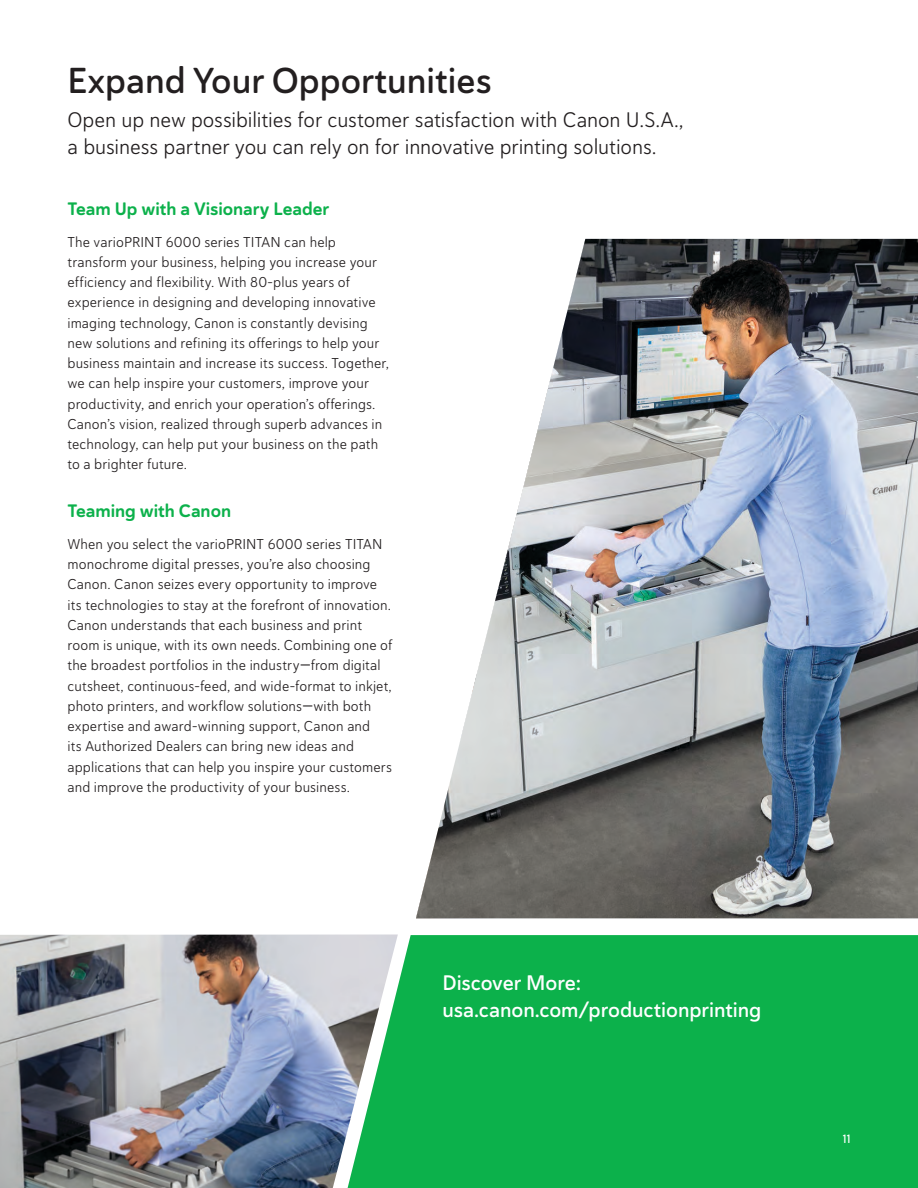
<style>
.page{position:relative;width:918px;height:1188px;background:#fff}
.page>*{position:absolute;margin:0;border:0;box-sizing:border-box;transform-origin:0 0}
.Page_Header{font:36px "Haboro Soft Nor Dem";color:#231f20}
.INTRO{font:21px/27px "Haboro Soft Nor Boo";letter-spacing:-.005em;color:#231f20}
.INTRO-2{font:21px/27px "Haboro Soft Nor Dem";letter-spacing:-.005em;color:#fff}
.Headline_New_Orange_Text{font:18px "Haboro Soft Nor Bol";color:#0cb14b}
.BODY_COPY{font:14.25px/20.2px "Haboro Soft Nor Boo";letter-spacing:.005em;color:#231f20}
.Page_number_Right{font:12px "Haboro Soft Nor Dem";color:#fff}
.s1{font-family:"Roboto"}
</style>
<div class="page">
<img style="left:416px;top:239px;width:502px;height:679px">
<div style="left:398px;top:935px;width:520px;height:253px;background:#0cb14b"></div>
<img style="left:0;top:934px;width:398px;height:254px">
<h1 class="Page_Header" style="left:68px;top:57px;width:426px">Expand Your Opportunities</h1>
<p class="INTRO" style="left:68px;top:106px;width:618px">Open up new possibilities for customer satisfaction with Canon U.S.A., a business partner you can rely on for innovative printing solutions.</p>
<h1 class="Headline_New_Orange_Text" style="left:68px;top:196px;width:263px">Team Up with a Visionary Leader</h1>
<p class="BODY_COPY" style="left:68px;top:232px;width:323px">The varioPRINT 6000 series TITAN can help transform your business, helping you increase your efficiency and flexibility. With 80-plus years of experience in designing and developing innovative imaging technology, Canon is constantly devising new solutions and refining its offerings to help your business maintain and increase its success. Together, we can help inspire your customers, improve your productivity, and enrich your operation’s offerings.<br>Canon’s vision, realized through superb advances in technology, can help put your business on the path to a brighter future.</p>
<h1 class="Headline_New_Orange_Text" style="left:68px;top:499px;width:165px">Teaming with Canon</h1>
<p class="BODY_COPY" style="left:68px;top:534px;width:326px">When you select the varioPRINT 6000 series TITAN monochrome digital presses, you’re also choosing Canon. Canon seizes every opportunity to improve its technologies to stay at the forefront of innovation.<br>Canon understands that each business and print room is unique, with its own needs. Combining one of the broadest portfolios in the industry<span class="s1">—</span>from digital cutsheet, continuous-feed, and wide-format to inkjet, photo printers, and workflow solutions<span class="s1">—</span>with both expertise and award-winning support, Canon and<br>its Authorized Dealers can bring new ideas and applications that can help you inspire your customers and improve the productivity of your business.</p>
<p class="INTRO-2" style="left:442px;top:969px;width:320px">Discover More: usa.canon.com/productionprinting</p>
<p class="Page_number_Right" style="left:843px;top:1131px;width:9px">11</p>
</div>
